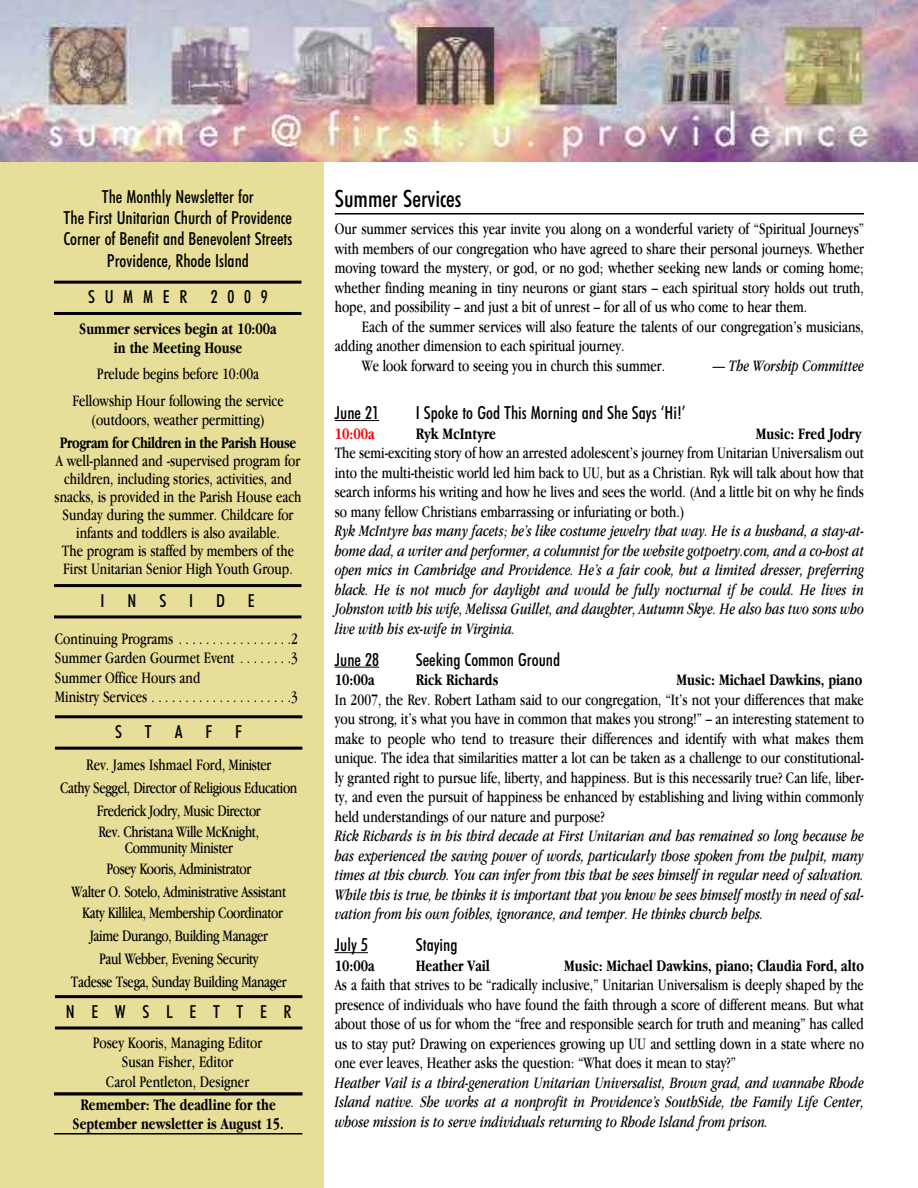
<style>
.page{position:relative;width:918px;height:1188px;background:#fff}
.page>*{position:absolute;margin:0;border:0;box-sizing:border-box;transform-origin:0 0}
.t1{font:24px "Futuri Condensed Regular SWFTE";color:#000}
.t2{font:18px/21.3px "Futuri Condensed Regular SWFTE";color:#000;text-align:center}
.t3{font:18px "Futuri Condensed Regular SWFTE";letter-spacing:.925em;color:#000}
.t4{font:16.5px/19.5px "Garamand Condensed Regular SWFTE";color:#000;text-align:justify;scale:1.05 1}
.t5{font:16.5px/19.5px "Garamand Condensed Italic SWFTE";color:#000;text-align:justify;scale:1.05 1}
.t6{font:16.5px/23px "Garamand Condensed Regular SWFTE";letter-spacing:-.02em;color:#000;text-align:center;scale:1.05 1}
.t7{font:16.5px/19.5px "Garamand Condensed Bold SWFTE";color:#000;text-align:center;scale:1.05 1}
.t8{font:16.5px "Garamand Condensed Bold SWFTE";letter-spacing:-.02em;color:#000;scale:1.05 1}
.t9{font:16.5px "Garamand Condensed Bold SWFTE";color:#f00;scale:1.05 1}
</style>
<div class="page">
<hr style="left:335px;top:213px;width:529px;height:2px;background:#000">
<hr style="left:335px;top:420px;width:44px;height:1px;background:#000">
<hr style="left:335px;top:667px;width:44px;height:1px;background:#000">
<hr style="left:335px;top:952px;width:33px;height:1px;background:#000">
<div style="left:0;top:156px;width:324px;height:1032px;background:#e7df99"></div>
<hr style="left:54px;top:281px;width:247px;height:3px;background:#000">
<hr style="left:54px;top:312px;width:247px;height:3px;background:#000">
<hr style="left:54px;top:584px;width:247px;height:3px;background:#000">
<hr style="left:54px;top:615px;width:247px;height:3px;background:#000">
<hr style="left:55px;top:995px;width:247px;height:3px;background:#000">
<hr style="left:55px;top:1026px;width:247px;height:3px;background:#000">
<hr style="left:55px;top:715px;width:247px;height:3px;background:#000">
<hr style="left:55px;top:747px;width:247px;height:3px;background:#000">
<img style="left:0;top:0;width:918px;height:162px">
<hr style="left:54px;top:1093px;width:248px;height:3px;background:#000">
<hr style="left:54px;top:1133px;width:248px;height:2px;background:#000">
<p class="t2" style="left:63px;top:186px;width:231px">The Monthly Newsletter for<br>The First Unitarian Church of Providence Corner of Benefit and Benevolent Streets Providence, Rhode Island</p>
<p class="t2" style="left:88px;top:286px;width:101px">SUMMER</p>
<p class="t2" style="left:211px;top:286px;width:58px">2009</p>
<p class="t7" style="left:79px;top:318px;width:190px">Summer services begin at 10:00a in the Meeting House</p>
<p class="t4" style="left:72px;top:359px;width:203px;line-height:27px;text-align:center">Prelude begins before 10:00a<br>Fellowship Hour following the service</p>
<p class="t4" style="left:91px;top:410px;width:167px">(outdoors, weather permitting)</p>
<p class="t8" style="left:60px;top:432px;width:227px">Program for Children in the Parish House</p>
<p class="t4" style="left:55px;top:451px;width:236px;line-height:18px;text-align:center">A well-planned and -supervised program for children, including stories, activities, and snacks, is provided in the Parish House each Sunday during the summer. Childcare for infants and toddlers is also available.<br>The program is staffed by members of the First Unitarian Senior High Youth Group.</p>
<p class="t2" style="left:101px;top:590px;width:6px">I</p>
<p class="t2" style="left:128px;top:590px;width:10px">N</p>
<p class="t2" style="left:159px;top:590px;width:8px">S</p>
<p class="t2" style="left:189px;top:590px;width:6px">I</p>
<p class="t2" style="left:216px;top:590px;width:10px">D</p>
<p class="t2" style="left:248px;top:590px;width:8px">E</p>
<p class="t4" style="left:55px;top:628px;width:233px;text-align:left">ContinuingPrograms .................2<br>Summer Garden Gourmet Event . . . . . . . .3<br>Summer Office Hours and MinistryServices.....................3</p>
<p class="t2" style="left:115px;top:721px;width:8px">S</p>
<p class="t2" style="left:145px;top:721px;width:8px">T</p>
<p class="t2" style="left:175px;top:721px;width:9px">A</p>
<p class="t2" style="left:205px;top:721px;width:8px">F</p>
<p class="t2" style="left:235px;top:721px;width:8px">F</p>
<p class="t6" style="left:60px;top:753px;width:227px">Rev. James Ishmael Ford, Minister<br>Cathy Seggel, Director of Religious Education<br>Frederick Jodry, Music Director</p>
<p class="t6" style="left:99px;top:824px;width:154px;line-height:15.5px">Rev. Christana Wille McKnight,<br>Community Minister</p>
<p class="t6" style="left:72px;top:857px;width:206px">Posey Kooris, Administrator<br>Walter O. Sotelo, Administrative Assistant</p>
<p class="t6" style="left:71px;top:901px;width:207px">Katy Killilea, Membership Coordinator Jaime Durango, Building Manager<br>Paul Webber, Evening Security<br>Tadesse Tsega, Sunday Building Manager</p>
<p class="t3" style="left:66px;top:1001px;width:227px">NEWSLETTER</p>
<p class="t4" style="left:93px;top:1032px;width:163px;text-align:center">Posey Kooris, Managing Editor<br>Susan Fisher, Editor<br>Carol Pentleton, Designer</p>
<p class="t7" style="left:73px;top:1094px;width:203px">Remember: The deadline for the<br>September newsletter is August 15.</p>
<h1 class="t1" style="left:335px;top:185px;width:128px">Summer Services</h1>
<p class="t4" style="left:335px;top:219px;width:505px">Our summer services this year invite you along on a wonderful variety of “Spiritual Journeys” with members of our congregation who have agreed to share their personal journeys. Whether moving toward the mystery, or god, or no god; whether seeking new lands or coming home; whether finding meaning in tiny neurons or giant stars – each spiritual story holds out truth, hope, and possibility – and just a bit of unrest – for all of us who come to hear them.</p>
<p class="t4" style="left:362px;top:317px;width:480px">Each of the summer services will also feature the talents of our congregation’s musicians,</p>
<p class="t4" style="left:335px;top:336px;width:277px">adding another dimension to each spiritual journey.</p>
<p class="t4" style="left:362px;top:356px;width:290px">We look forward to seeing you in church this summer.</p>
<p class="t5" style="left:713px;top:356px;width:145px">— The Worship Committee</p>
<p class="t2" style="left:335px;top:402px;width:46px">June 21</p>
<p class="t2" style="left:416px;top:402px;width:271px">I Spoke to God This Morning and She Says ‘Hi!’</p>
<p class="t9" style="left:335px;top:423px;width:39px">10:00a</p>
<p class="t7" style="left:416px;top:423px;width:78px">Ryk McIntyre</p>
<p class="t7" style="left:756px;top:423px;width:102px">Music: Fred Jodry</p>
<p class="t4" style="left:335px;top:443px;width:505px">The semi-exciting story of how an arrested adolescent’s journey from Unitarian Universalism out into the multi-theistic world led him back to UU, but as a Christian. Ryk will talk about how that search informs his writing and how he lives and sees the world. (And a little bit on why he finds so many fellow Christians embarrassing or infuriating or both.)</p>
<p class="t5" style="left:335px;top:521px;width:506px">Ryk McIntyre has many facets; he’s like costume jewelry that way. He is a husband, a stay-at&shy;home dad, a writer and performer, a columnist for the website gotpoetry.com, and a co-host at open mics in Cambridge and Providence. He’s a fair cook, but a limited dresser, preferring black. He is not much for daylight and would be fully nocturnal if he could. He lives in Johnston with his wife, Melissa Guillet, and daughter, Autumn Skye. He also has two sons who live with his ex-wife in Virginia.</p>
<p class="t2" style="left:335px;top:649px;width:46px">June 28</p>
<p class="t2" style="left:416px;top:649px;width:146px">Seeking Common Ground</p>
<p class="t7" style="left:335px;top:670px;width:39px">10:00a</p>
<p class="t7" style="left:416px;top:670px;width:80px">Rick Richards</p>
<p class="t7" style="left:677px;top:670px;width:178px">Music: Michael Dawkins, piano</p>
<p class="t4" style="left:335px;top:689px;width:506px">In 2007, the Rev. Robert Latham said to our congregation, “It’s not your differences that make you strong, it’s what you have in common that makes you strong!” – an interesting statement to make to people who tend to treasure their differences and identify with what makes them unique. The idea that similarities matter a lot can be taken as a challenge to our constitutional&shy;ly granted right to pursue life, liberty, and happiness. But is this necessarily true? Can life, liber&shy;ty, and even the pursuit of happiness be enhanced by establishing and living within commonly held understandings of our nature and purpose?</p>
<p class="t5" style="left:335px;top:826px;width:506px">Rick Richards is in his third decade at First Unitarian and has remained so long because he has experienced the saving power of words, particularly those spoken from the pulpit, many times at this church. You can infer from this that he sees himself in regular need of salvation.<br>While this is true, he thinks it is important that you know he sees himself mostly in need of sal&shy;vation from his own foibles, ignorance, and temper. He thinks church helps.</p>
<p class="t2" style="left:335px;top:935px;width:35px">July 5</p>
<p class="t2" style="left:416px;top:935px;width:43px">Staying</p>
<p class="t7" style="left:335px;top:955px;width:39px">10:00a</p>
<p class="t7" style="left:416px;top:955px;width:72px">Heather Vail</p>
<p class="t7" style="left:564px;top:955px;width:287px">Music: Michael Dawkins, piano; Claudia Ford, alto</p>
<p class="t4" style="left:335px;top:975px;width:505px">As a faith that strives to be “radically inclusive,” Unitarian Universalism is deeply shaped by the presence of individuals who have found the faith through a score of different means. But what about those of us for whom the “free and responsible search for truth and meaning” has called us to stay put? Drawing on experiences growing up UU and settling down in a state where no one ever leaves, Heather asks the question: “What does it mean to stay?”</p>
<p class="t5" style="left:335px;top:1072px;width:505px">Heather Vail is a third-generation Unitarian Universalist, Brown grad, and wannabe Rhode Island native. She works at a nonprofit in Providence’s SouthSide, the Family Life Center, whose mission is to serve individuals returning to Rhode Island from prison.</p>
</div>
